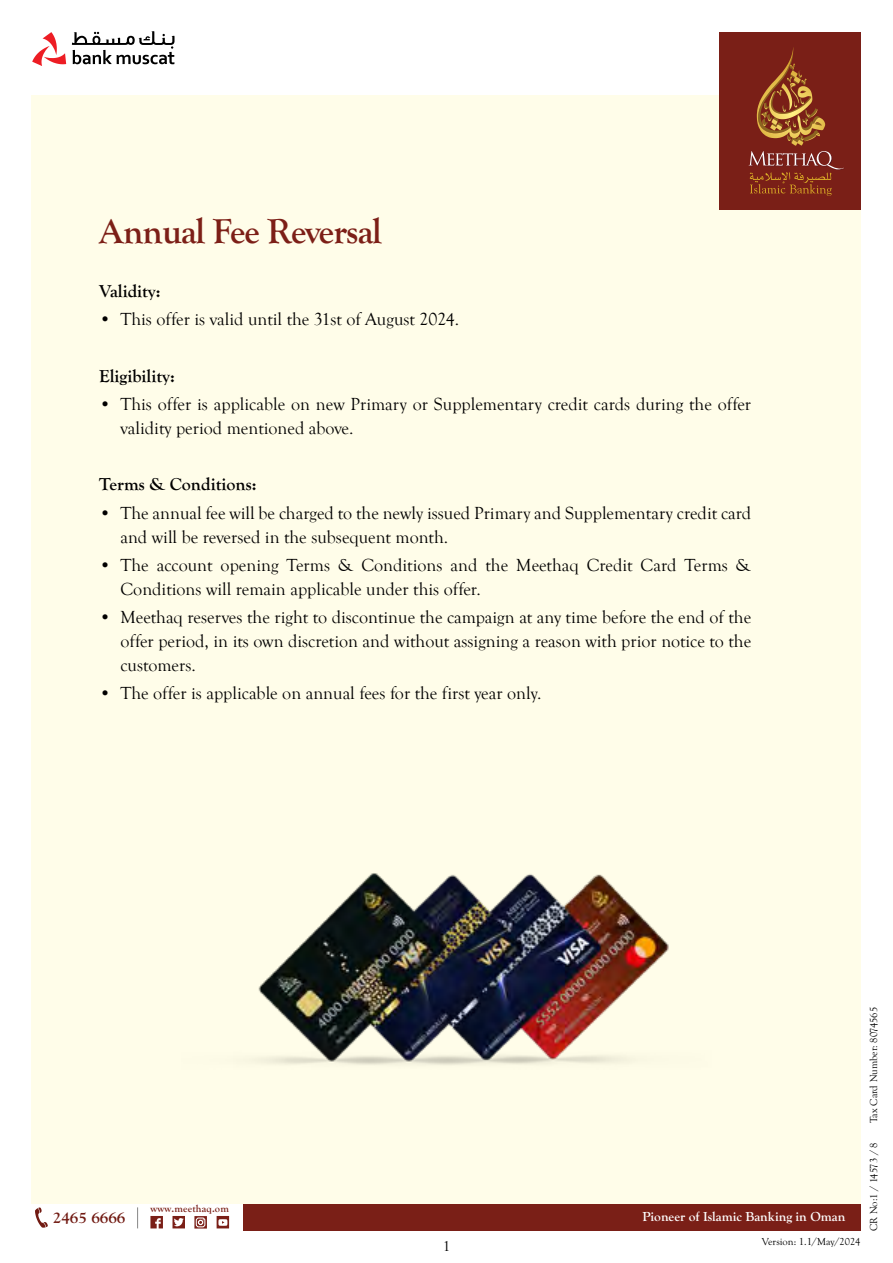
<style>
.page{position:relative;width:893px;height:1263px;background:#fff}
.page>*{position:absolute;margin:0;border:0;box-sizing:border-box;transform-origin:0 0}
.t1{font:700 36px "Goudy Old Style T";letter-spacing:-.025em;color:#7c1f17}
.t2{font:18px/24px "Goudy Old Style T";color:#000}
.t3{font:700 18px "Goudy Old Style T";color:#000}
.t4{font:700 16.35px "Goudy Old Sty";color:#711a12;scale:1.04 1}
.t5{font:15px "Goudy Old Style T";color:#000}
.t6{font:700 13.5px "Goudy Old Sty";color:#fff}
.t7{font:10.5px "Goudy Old Style T";color:#000}
.t8{font:10.5px "Goudy Old Sty";color:#000}
.t9{font:700 10.5px "Goudy Old Sty";letter-spacing:.015em;color:#7a1f17}
</style>
<div class="page">
<div style="left:32px;top:96px;width:829px;height:1108px;background:#fffde9"></div>
<div style="left:719px;top:32px;width:142px;height:178px;background:#7a1f17"></div>
<svg style="left:748px;top:47px;width:96px;height:149px"></svg>
<svg style="left:72px;top:31px;width:103px;height:33px"></svg>
<svg style="left:32px;top:32px;width:34px;height:34px"></svg>
<div style="left:243px;top:1204px;width:618px;height:26px;background:#7a1f17"></div>
<svg style="left:35px;top:1207px;width:13px;height:21px"></svg>
<svg style="left:137px;top:1207px;width:1px;height:21px"></svg>
<svg style="left:150px;top:1216px;width:13px;height:12px"></svg>
<svg style="left:172px;top:1216px;width:13px;height:12px"></svg>
<svg style="left:194px;top:1216px;width:13px;height:12px"></svg>
<svg style="left:217px;top:1216px;width:12px;height:12px"></svg>
<img style="left:258px;top:873px;width:411px;height:192px">
<h1 class="t1" style="left:99px;top:211px;width:284px">Annual Fee Reversal</h1>
<p class="t3" style="left:99px;top:281px;width:63px">Validity:</p>
<p class="t2" style="left:99px;top:307px;width:361px">• This offer is valid until the 31st of August 2024.</p>
<p class="t3" style="left:99px;top:365px;width:77px">Eligibility:</p>
<p class="t2" style="left:120px;top:392px;width:632px;text-indent:-21px">• This offer is applicable on new Primary or Supplementary credit cards during the offer validity period mentioned above.</p>
<p class="t3" style="left:99px;top:474px;width:159px">Terms &amp; Conditions:</p>
<p class="t2" style="left:120px;top:501px;width:632px;text-indent:-21px">• The annual fee will be charged to the newly issued Primary and Supplementary credit card and will be reversed in the subsequent month.</p>
<p class="t2" style="left:120px;top:553px;width:632px;text-indent:-21px">• The account opening Terms &amp; Conditions and the Meethaq Credit Card Terms &amp;<br>Conditions will remain applicable under this offer.</p>
<p class="t2" style="left:120px;top:606px;width:632px;text-align:justify;text-indent:-21px">• Meethaq reserves the right to discontinue the campaign at any time before the end of the offer period, in its own discretion and without assigning a reason with prior notice to the customers.</p>
<p class="t2" style="left:99px;top:682px;width:444px">• The offer is applicable on annual fees for the first year only.</p>
<p class="t4" style="left:53px;top:1208px;width:71px">2465 6666</p>
<p class="t9" style="left:150px;top:1202px;width:80px">www.meethaq.om</p>
<p class="t5" style="left:443px;top:1237px;width:9px">1</p>
<p class="t6" style="left:642px;top:1209px;width:204px">Pioneer of Islamic Banking in Oman</p>
<p class="t8" style="left:762px;top:1235px;width:100px">Version: 1.1/May/2024</p>
<p class="t7" style="left:868px;top:1123px;width:118px;rotate:-90deg">Tax Card Number: 8074565</p>
<p class="t7" style="left:868px;top:1231px;width:90px;rotate:-90deg">CR No:1 / 14573 / 8</p>
</div>
